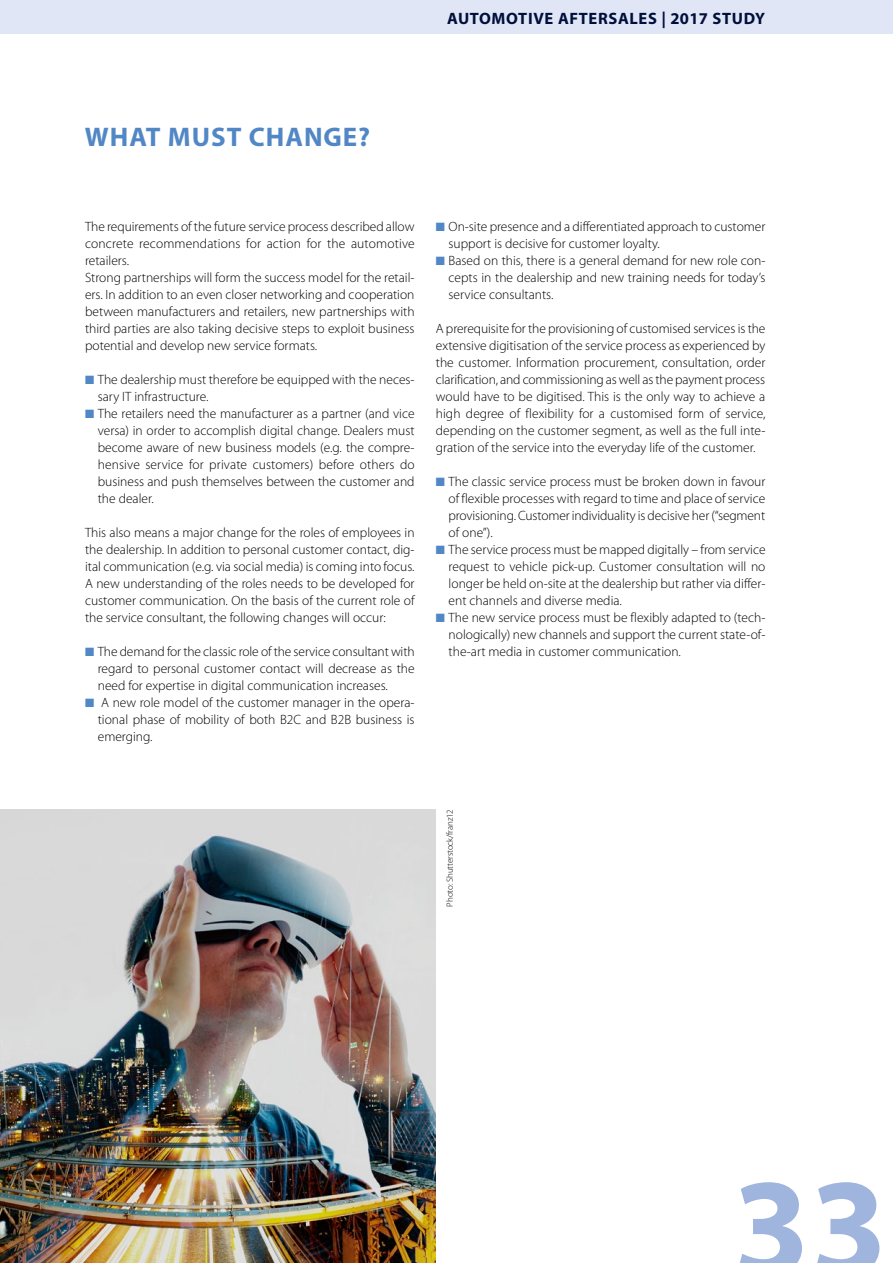
<style>
.page{position:relative;width:893px;height:1263px;background:#fff}
.page>*{position:absolute;margin:0;border:0;box-sizing:border-box;transform-origin:0 0}
.t1{font:700 139.5px "Myriad Pro";color:#9fb5de}
.t2{font:700 27px "Myriad Pro";letter-spacing:.035em;color:#5287c6}
.t3{font:700 16.5px "Myriad Pro";letter-spacing:.04em;color:#00103b}
.t4{font:300 13.5px/17px "Myriad Pro";color:#000;text-align:justify}
.t5{font:300 9px "Myriad Pro";letter-spacing:-.01em;color:#000}
.s1{color:#5287c6}
</style>
<div class="page">
<div style="left:0;top:0;width:893px;height:34px;background:#e0e6f5"></div>
<img style="left:0;top:809px;width:436px;height:454px">
<p class="t3" style="left:447px;top:8px;width:320px">AUTOMOTIVE AFTERSALES | 2017 STUDY</p>
<h2 class="t2" style="left:85px;top:119px;width:287px">WHAT MUST CHANGE?</h2>
<p class="t4" style="left:85px;top:218px;width:331px;text-align:left">The requirements of the future service process described allow concrete recommendations for action for the automotive retailers.<br>Strong partnerships will form the success model for the retail&shy;ers. In addition to an even closer networking and cooperation between manufacturers and retailers, new partnerships with third parties are also taking decisive steps to exploit business potential and develop new service formats.</p>
<p class="t4" style="left:98px;top:371px;width:318px;text-indent:-13px"><span class="s1">■</span> The dealership must therefore be equipped with the neces&shy;sary IT infrastructure.</p>
<p class="t4" style="left:98px;top:405px;width:318px;text-indent:-13px"><span class="s1">■</span> The retailers need the manufacturer as a partner (and vice versa) in order to accomplish digital change. Dealers must become aware of new business models (e.g. the compre&shy;hensive service for private customers) before others do business and push themselves between the customer and the dealer.</p>
<p class="t4" style="left:85px;top:524px;width:331px">This also means a major change for the roles of employees in the dealership. In addition to personal customer contact, dig&shy;ital communication (e.g. via social media) is coming into focus.<br>A new understanding of the roles needs to be developed for customer communication. On the basis of the current role of the service consultant, the following changes will occur:</p>
<p class="t4" style="left:98px;top:643px;width:318px;text-indent:-13px"><span class="s1">■</span> The demand for the classic role of the service consultant with regard to personal customer contact will decrease as the need for expertise in digital communication increases.</p>
<p class="t4" style="left:98px;top:694px;width:318px;text-indent:-13px"><span class="s1">■</span> A new role model of the customer manager in the opera&shy;tional phase of mobility of both B2C and B2B business is emerging.</p>
<p class="t4" style="left:449px;top:218px;width:318px;text-indent:-13px"><span class="s1">■</span> On-site presence and a differentiated approach to customer support is decisive for customer loyalty.</p>
<p class="t4" style="left:449px;top:252px;width:318px;text-indent:-13px"><span class="s1">■</span> Based on this, there is a general demand for new role con&shy;cepts in the dealership and new training needs for today’s service consultants.</p>
<p class="t4" style="left:436px;top:320px;width:331px">A prerequisite for the provisioning of customised services is the extensive digitisation of the service process as experienced by the customer. Information procurement, consultation, order clarification, and commissioning as well as the payment process would have to be digitised. This is the only way to achieve a high degree of flexibility for a customised form of service, depending on the customer segment, as well as the full inte&shy;gration of the service into the everyday life of the customer.</p>
<p class="t4" style="left:449px;top:473px;width:318px;text-indent:-13px"><span class="s1">■</span> The classic service process must be broken down in favour of flexible processes with regard to time and place of service provisioning. Customer individuality is decisive her (“segment of one”).</p>
<p class="t4" style="left:449px;top:541px;width:318px;text-indent:-13px"><span class="s1">■</span> The service process must be mapped digitally – from service request to vehicle pick-up. Customer consultation will no longer be held on-site at the dealership but rather via differ&shy;ent channels and diverse media.</p>
<p class="t4" style="left:449px;top:609px;width:318px;text-indent:-13px"><span class="s1">■</span> The new service process must be flexibly adapted to (tech&shy;nologically) new channels and support the current state-of&shy;the-art media in customer communication.</p>
<p class="t5" style="left:445px;top:906px;width:99px;rotate:-90deg">Photo: Shutterstock/franz12</p>
<h1 class="t1" style="left:733px;top:1136px;width:156px">33</h1>
</div>
